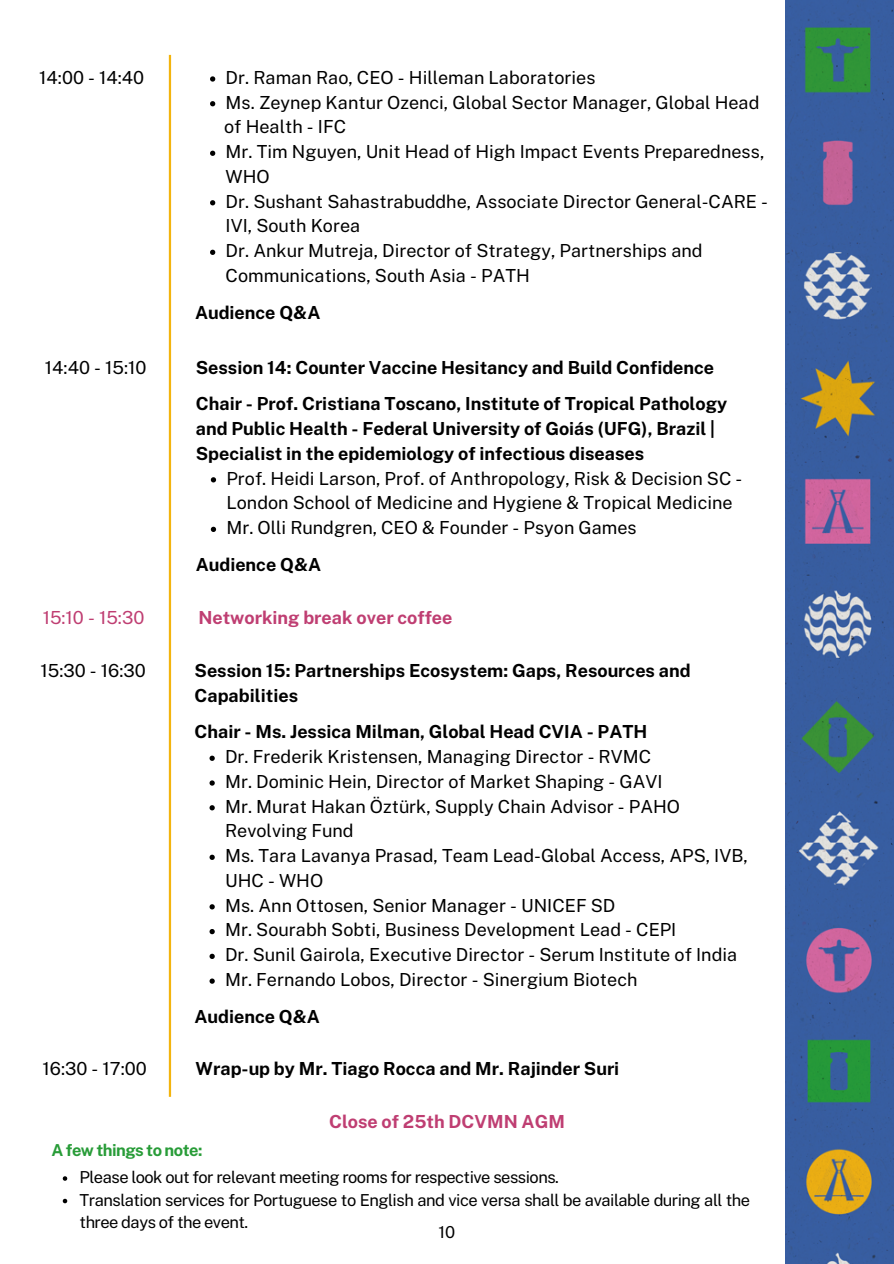
<style>
.page{position:relative;width:894px;height:1264px;background:#fff}
.page>*{position:absolute;margin:0;border:0;box-sizing:border-box;transform-origin:0 0}
.t1{font:18px/24.8px "Public Sans";color:#000}
.t2{font:700 18px/24.8px "Public Sans";color:#000}
.t3{font:700 18px "Public Sans";color:#bf3e72}
.t4{font:18px "Public Sans";color:#bf3e72}
.t5{font:16.5px/22.5px "Public Sans";letter-spacing:-.03em;color:#000}
.t6{font:700 16.5px "Public Sans";letter-spacing:-.03em;color:#289c38}
</style>
<div class="page">
<hr style="left:169px;top:55px;width:2px;height:1041px;background:#f3b40e">
<svg style="left:209px;top:755px;width:6px;height:6px"></svg>
<svg style="left:209px;top:780px;width:6px;height:5px"></svg>
<svg style="left:209px;top:805px;width:6px;height:5px"></svg>
<svg style="left:209px;top:854px;width:6px;height:6px"></svg>
<svg style="left:209px;top:904px;width:6px;height:5px"></svg>
<svg style="left:209px;top:929px;width:6px;height:5px"></svg>
<svg style="left:209px;top:953px;width:6px;height:6px"></svg>
<svg style="left:209px;top:978px;width:6px;height:5px"></svg>
<svg style="left:63px;top:1176px;width:4px;height:4px"></svg>
<svg style="left:63px;top:1198px;width:4px;height:5px"></svg>
<img style="left:785px;top:0;width:107px;height:790px">
<img style="left:785px;top:790px;width:108px;height:473px">
<svg style="left:210px;top:76px;width:5px;height:6px"></svg>
<svg style="left:210px;top:101px;width:5px;height:5px"></svg>
<svg style="left:210px;top:151px;width:5px;height:5px"></svg>
<svg style="left:210px;top:200px;width:5px;height:5px"></svg>
<svg style="left:210px;top:250px;width:5px;height:5px"></svg>
<svg style="left:211px;top:477px;width:5px;height:5px"></svg>
<svg style="left:211px;top:526px;width:5px;height:6px"></svg>
<p class="t1" style="left:39px;top:65px;width:106px">14:00 - 14:40</p>
<p class="t1" style="left:225px;top:65px;width:371px">Dr. Raman Rao, CEO - Hilleman Laboratories</p>
<p class="t1" style="left:225px;top:90px;width:535px">Ms. Zeynep Kantur Ozenci, Global Sector Manager, Global Head</p>
<p class="t1" style="left:224px;top:114px;width:123px">of Health - IFC</p>
<p class="t1" style="left:225px;top:139px;width:540px">Mr. Tim Nguyen, Unit Head of High Impact Events Preparedness,<br>WHO</p>
<h1 class="t1" style="left:225px;top:189px;width:544px">Dr. Sushant Sahastrabuddhe, Associate Director General-CARE -<br>IVI, South Korea</h1>
<h1 class="t1" style="left:225px;top:238px;width:478px">Dr. Ankur Mutreja, Director of Strategy, Partnerships and<br>Communications, South Asia - PATH</h1>
<h1 class="t2" style="left:195px;top:300px;width:127px">Audience Q&amp;A</h1>
<h1 class="t1" style="left:45px;top:355px;width:103px">14:40 - 15:10</h1>
<p class="t2" style="left:196px;top:355px;width:519px">Session 14: Counter Vaccine Hesitancy and Build Confidence</p>
<p class="t2" style="left:196px;top:391px;width:532px">Chair - Prof. Cristiana Toscano, Institute of Tropical Pathology and Public Health - Federal University of Goiás (UFG), Brazil |<br>Specialist in the epidemiology of infectious diseases</p>
<p class="t1" style="left:226px;top:466px;width:517px">Prof. Heidi Larson, Prof. of Anthropology, Risk &amp; Decision SC -<br>London School of Medicine and Hygiene &amp; Tropical Medicine</p>
<p class="t1" style="left:226px;top:515px;width:412px">Mr. Olli Rundgren, CEO &amp; Founder - Psyon Games</p>
<p class="t2" style="left:196px;top:552px;width:127px">Audience Q&amp;A</p>
<h1 class="t4" style="left:43px;top:607px;width:103px">15:10 - 15:30</h1>
<p class="t3" style="left:198px;top:607px;width:255px">Networking break over coffee</p>
<h1 class="t1" style="left:40px;top:658px;width:107px">15:30 - 16:30</h1>
<p class="t2" style="left:194px;top:658px;width:497px">Session 15: Partnerships Ecosystem: Gaps, Resources and<br>Capabilities</p>
<p class="t2" style="left:194px;top:719px;width:454px">Chair - Ms. Jessica Milman, Global Head CVIA - PATH</p>
<p class="t1" style="left:225px;top:744px;width:427px">Dr. Frederik Kristensen, Managing Director - RVMC</p>
<p class="t1" style="left:225px;top:769px;width:439px">Mr. Dominic Hein, Director of Market Shaping - GAVI</p>
<p class="t1" style="left:225px;top:793px;width:456px">Mr. Murat Hakan Öztürk, Supply Chain Advisor - PAHO<br>Revolving Fund</p>
<p class="t1" style="left:225px;top:843px;width:524px">Ms. Tara Lavanya Prasad, Team Lead-Global Access, APS, IVB,<br>UHC - WHO</p>
<p class="t1" style="left:225px;top:892px;width:392px">Ms. Ann Ottosen, Senior Manager - UNICEF SD</p>
<p class="t1" style="left:225px;top:917px;width:452px">Mr. Sourabh Sobti, Business Development Lead - CEPI</p>
<p class="t1" style="left:225px;top:942px;width:513px">Dr. Sunil Gairola, Executive Director - Serum Institute of India</p>
<p class="t1" style="left:225px;top:967px;width:413px">Mr. Fernando Lobos, Director - Sinergium Biotech</p>
<h1 class="t2" style="left:194px;top:1003px;width:127px">Audience Q&amp;A</h1>
<p class="t1" style="left:42px;top:1056px;width:106px">16:30 - 17:00</p>
<h1 class="t2" style="left:195px;top:1056px;width:425px">Wrap-up by Mr. Tiago Rocca and Mr. Rajinder Suri</h1>
<h1 class="t3" style="left:329px;top:1110px;width:237px">Close of 25th DCVMN AGM</h1>
<h1 class="t6" style="left:51px;top:1140px;width:152px">A few things to note:</h1>
<h1 class="t5" style="left:79px;top:1165px;width:481px">Please look out for relevant meeting rooms for respective sessions.</h1>
<p class="t5" style="left:79px;top:1188px;width:672px">Translation services for Portuguese to English and vice versa shall be available during all the three days of the event.</p>
<p class="t5" style="left:438px;top:1220px;width:18px">10</p>
</div>
